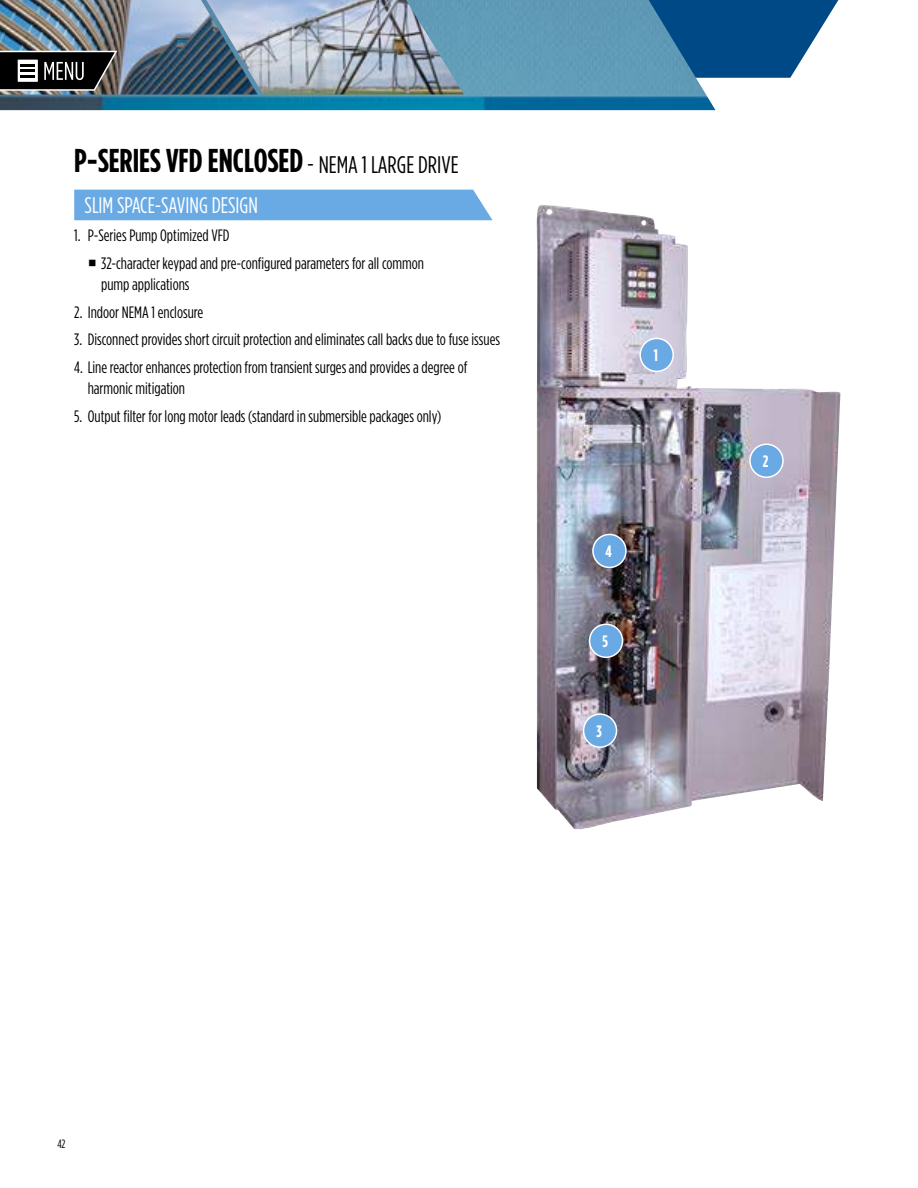
<style>
.page{position:relative;width:918px;height:1188px;background:#fff}
.page>*{position:absolute;margin:0;border:0;box-sizing:border-box;transform-origin:0 0}
.t1{font:700 33px "Gotham Condensed";color:#000}
.t2{font:22.5px "Gotham Condensed";color:#fff}
.t3{font:16.5px/27.8px "Gotham Condensed";color:#000}
.t4{font:700 16.5px "Gotham Condensed";color:#fff}
.t5{font:12px "Gotham Condensed";color:#000}
.s1{font-weight:400;font-size:24px}
</style>
<div class="page">
<svg style="left:716px;top:0;width:123px;height:78px"></svg>
<img style="left:0;top:0;width:716px;height:110px">
<img style="left:258px;top:0;width:206px;height:94px">
<img style="left:0;top:0;width:258px;height:94px">
<img style="left:537px;top:205px;width:303px;height:624px">
<div style="left:640px;top:338px;width:33px;height:33px;background:#6aaae4;border-radius:50%"></div>
<div style="left:639px;top:338px;width:35px;height:34px;border:2px solid #fff;border-radius:50%"></div>
<div style="left:750px;top:444px;width:33px;height:33px;background:#6aaae4;border-radius:50%"></div>
<div style="left:749px;top:444px;width:35px;height:34px;border:2px solid #fff;border-radius:50%"></div>
<div style="left:584px;top:714px;width:33px;height:33px;background:#6aaae4;border-radius:50%"></div>
<div style="left:583px;top:713px;width:34px;height:35px;border:2px solid #fff;border-radius:50%"></div>
<div style="left:593px;top:534px;width:33px;height:33px;background:#6aaae4;border-radius:50%"></div>
<div style="left:592px;top:534px;width:35px;height:34px;border:2px solid #fff;border-radius:50%"></div>
<div style="left:590px;top:624px;width:33px;height:33px;background:#6aaae4;border-radius:50%"></div>
<div style="left:589px;top:624px;width:34px;height:34px;border:2px solid #fff;border-radius:50%"></div>
<div style="left:74px;top:190px;width:419px;height:30px;background:#6aaae4"></div>
<svg style="left:0;top:49px;width:119px;height:42px;background:#414040"></svg>
<h1 class="t1" style="left:74px;top:146px;width:386px">P-SERIES VFD ENCLOSED <span class="s1">- NEMA 1 LARGE DRIVE</span></h1>
<h2 class="t2" style="left:85px;top:195px;width:175px">SLIM SPACE-SAVING DESIGN</h2>
<p class="t3" style="left:101px;top:222px;width:324px;text-indent:-27px">1. P-Series Pump Optimized VFD<br>32-character keypad and pre-configured parameters for all common</p>
<p class="t3" style="left:101px;top:271px;width:90px">pump applications</p>
<p class="t3" style="left:74px;top:299px;width:131px">2. Indoor NEMA 1 enclosure</p>
<p class="t3" style="left:74px;top:326px;width:427px">3. Disconnect provides short circuit protection and eliminates call backs due to fuse issues</p>
<p class="t3" style="left:88px;top:358px;width:381px;line-height:21px;text-indent:-13px">4. Line reactor enhances protection from transient surges and provides a degree of harmonic mitigation</p>
<p class="t3" style="left:74px;top:403px;width:369px">5. Output filter for long motor leads (standard in submersible packages only)</p>
<p class="t4" style="left:654px;top:348px;width:6px">1</p>
<p class="t4" style="left:606px;top:544px;width:8px">4</p>
<p class="t4" style="left:603px;top:633px;width:7px">5</p>
<p class="t4" style="left:597px;top:723px;width:7px">3</p>
<p class="t4" style="left:763px;top:453px;width:7px">2</p>
<p class="t5" style="left:57px;top:1138px;width:10px">42</p>
</div>
